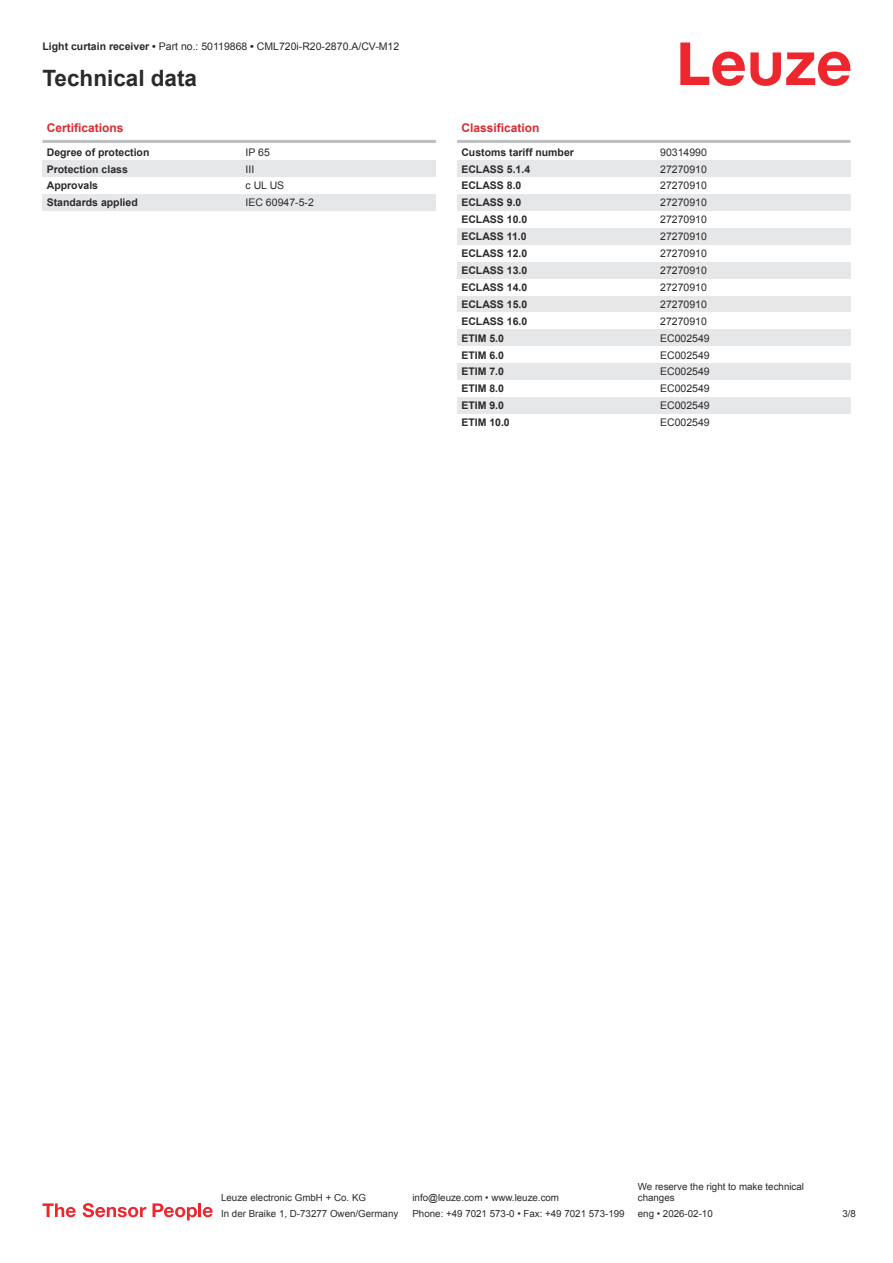
<style>
.page{position:relative;width:893px;height:1263px;background:#fff}
.page>*{position:absolute;margin:0;border:0;box-sizing:border-box;transform-origin:0 0}
.t1{font:700 22.5px "Arial";color:#2b292a}
.t2{font:700 12px "Arial";color:#db2a30}
.t3{font:10.5px "Arial";color:#2b292a}
.t4{font:700 10.5px "Arial";color:#2b292a}
.t5{font:9.75px/11.7px "Arial";color:#2b292a}
.s1{font-weight:700}
</style>
<div class="page">
<svg style="left:680px;top:43px;width:170px;height:43px"></svg>
<hr style="left:43px;top:140px;width:393px;height:3px;background:#bdbfc1">
<div style="left:43px;top:160px;width:199px;height:17px;background:#e6e7e9"></div>
<div style="left:242px;top:160px;width:194px;height:17px;background:#e6e7e9"></div>
<div style="left:43px;top:194px;width:199px;height:17px;background:#e6e7e9"></div>
<div style="left:242px;top:194px;width:194px;height:17px;background:#e6e7e9"></div>
<hr style="left:457px;top:140px;width:393px;height:3px;background:#bdbfc1">
<div style="left:457px;top:160px;width:200px;height:17px;background:#e6e7e9"></div>
<div style="left:657px;top:160px;width:193px;height:17px;background:#e6e7e9"></div>
<div style="left:457px;top:194px;width:200px;height:17px;background:#e6e7e9"></div>
<div style="left:657px;top:194px;width:193px;height:17px;background:#e6e7e9"></div>
<div style="left:457px;top:228px;width:200px;height:17px;background:#e6e7e9"></div>
<div style="left:657px;top:228px;width:193px;height:17px;background:#e6e7e9"></div>
<div style="left:457px;top:262px;width:200px;height:17px;background:#e6e7e9"></div>
<div style="left:657px;top:262px;width:193px;height:17px;background:#e6e7e9"></div>
<div style="left:457px;top:296px;width:200px;height:16px;background:#e6e7e9"></div>
<div style="left:657px;top:296px;width:193px;height:16px;background:#e6e7e9"></div>
<div style="left:457px;top:329px;width:200px;height:17px;background:#e6e7e9"></div>
<div style="left:657px;top:329px;width:193px;height:17px;background:#e6e7e9"></div>
<div style="left:457px;top:363px;width:200px;height:17px;background:#e6e7e9"></div>
<div style="left:657px;top:363px;width:193px;height:17px;background:#e6e7e9"></div>
<div style="left:457px;top:397px;width:200px;height:17px;background:#e6e7e9"></div>
<div style="left:657px;top:397px;width:193px;height:17px;background:#e6e7e9"></div>
<svg style="left:43px;top:1203px;width:33px;height:14px"></svg>
<svg style="left:83px;top:1203px;width:63px;height:14px"></svg>
<svg style="left:153px;top:1203px;width:44px;height:17px"></svg>
<hr style="left:198px;top:1203px;width:3px;height:14px;background:#ed272d">
<svg style="left:203px;top:1207px;width:10px;height:10px"></svg>
<p class="t3" style="left:43px;top:43px;width:358px"><span class="s1">Light curtain receiver •</span> Part no.: 50119868 <span class="s1">•</span> CML720i-R20-2870.A/CV-M12</p>
<h1 class="t1" style="left:43px;top:70px;width:156px">Technical data</h1>
<p class="t2" style="left:47px;top:123px;width:78px">Certifications</p>
<p class="t4" style="left:47px;top:148px;width:104px">Degree of protection</p>
<p class="t3" style="left:246px;top:148px;width:26px">IP 65</p>
<p class="t4" style="left:47px;top:165px;width:83px">Protection class</p>
<p class="t3" style="left:246px;top:165px;width:10px">III</p>
<p class="t4" style="left:47px;top:182px;width:53px">Approvals</p>
<p class="t3" style="left:246px;top:182px;width:40px">c UL US</p>
<p class="t4" style="left:47px;top:199px;width:93px">Standards applied</p>
<p class="t3" style="left:246px;top:199px;width:70px">IEC 60947-5-2</p>
<p class="t2" style="left:461px;top:123px;width:80px">Classification</p>
<p class="t4" style="left:461px;top:148px;width:114px">Customs tariff number</p>
<p class="t3" style="left:660px;top:148px;width:48px">90314990</p>
<p class="t4" style="left:461px;top:165px;width:70px">ECLASS 5.1.4</p>
<p class="t3" style="left:660px;top:165px;width:48px">27270910</p>
<p class="t4" style="left:461px;top:182px;width:62px">ECLASS 8.0</p>
<p class="t3" style="left:660px;top:182px;width:48px">27270910</p>
<p class="t4" style="left:461px;top:199px;width:62px">ECLASS 9.0</p>
<p class="t3" style="left:660px;top:199px;width:48px">27270910</p>
<p class="t4" style="left:461px;top:216px;width:67px">ECLASS 10.0</p>
<p class="t3" style="left:660px;top:216px;width:48px">27270910</p>
<p class="t4" style="left:461px;top:233px;width:67px">ECLASS 11.0</p>
<p class="t3" style="left:660px;top:232px;width:48px">27270910</p>
<p class="t4" style="left:461px;top:249px;width:67px">ECLASS 12.0</p>
<p class="t3" style="left:660px;top:249px;width:48px">27270910</p>
<p class="t4" style="left:461px;top:266px;width:67px">ECLASS 13.0</p>
<p class="t3" style="left:660px;top:266px;width:48px">27270910</p>
<p class="t4" style="left:461px;top:283px;width:67px">ECLASS 14.0</p>
<p class="t3" style="left:660px;top:283px;width:48px">27270910</p>
<p class="t4" style="left:461px;top:300px;width:67px">ECLASS 15.0</p>
<p class="t3" style="left:660px;top:300px;width:48px">27270910</p>
<p class="t4" style="left:461px;top:317px;width:67px">ECLASS 16.0</p>
<p class="t3" style="left:660px;top:317px;width:48px">27270910</p>
<p class="t4" style="left:461px;top:334px;width:44px">ETIM 5.0</p>
<p class="t3" style="left:660px;top:334px;width:51px">EC002549</p>
<p class="t4" style="left:461px;top:351px;width:44px">ETIM 6.0</p>
<p class="t3" style="left:660px;top:351px;width:51px">EC002549</p>
<p class="t4" style="left:461px;top:368px;width:44px">ETIM 7.0</p>
<p class="t3" style="left:660px;top:368px;width:51px">EC002549</p>
<p class="t4" style="left:461px;top:385px;width:44px">ETIM 8.0</p>
<p class="t3" style="left:660px;top:385px;width:51px">EC002549</p>
<p class="t4" style="left:461px;top:402px;width:44px">ETIM 9.0</p>
<p class="t3" style="left:660px;top:402px;width:51px">EC002549</p>
<p class="t4" style="left:461px;top:418px;width:50px">ETIM 10.0</p>
<p class="t3" style="left:660px;top:418px;width:51px">EC002549</p>
<p class="t5" style="left:221px;top:1193px;width:146px">Leuze electronic GmbH + Co. KG</p>
<p class="t5" style="left:412px;top:1193px;width:148px">info@leuze.com • www.leuze.com</p>
<p class="t5" style="left:638px;top:1181px;width:168px">We reserve the right to make technical changes</p>
<p class="t5" style="left:221px;top:1209px;width:179px">In der Braike 1, D-73277 Owen/Germany</p>
<p class="t5" style="left:412px;top:1209px;width:214px">Phone: +49 7021 573-0 • Fax: +49 7021 573-199</p>
<p class="t5" style="left:638px;top:1209px;width:76px">eng • 2026-02-10</p>
<p class="t5" style="left:842px;top:1209px;width:15px">3 /8</p>
</div>
